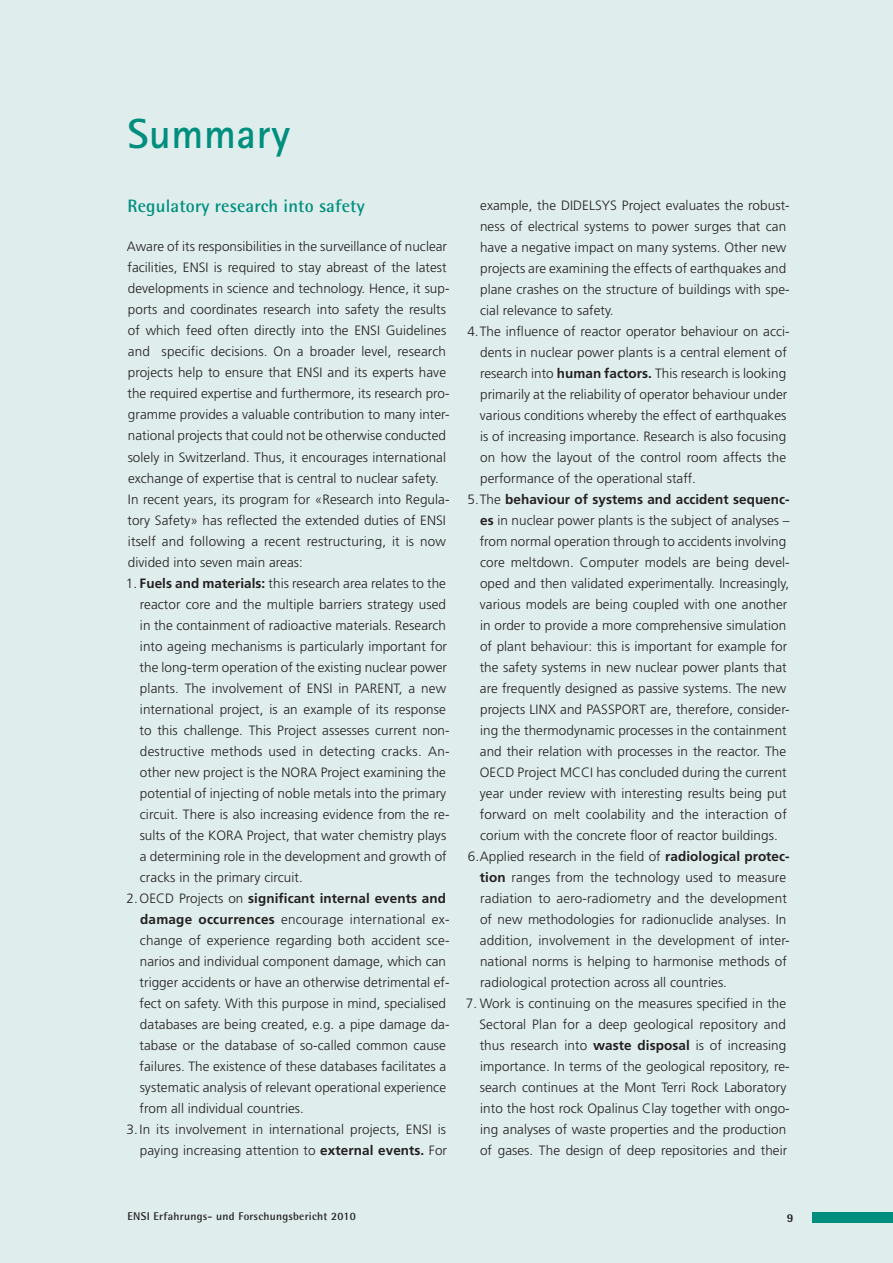
<style>
.page{position:relative;width:893px;height:1263px;background:#dfeeec}
.page>*{position:absolute;margin:0;border:0;box-sizing:border-box;transform-origin:0 0}
.t1{font:700 42px "Rotis Sans Serif";letter-spacing:.015em;color:#008e7f}
.t2{font:700 18px "Rotis Semi Sans";letter-spacing:.01em;color:#008e7f}
.t3{font:300 13.5px/21px "Frutiger";letter-spacing:.005em;color:#231f20}
.t4{font:700 13.5px "Frutiger";letter-spacing:.005em;color:#231f20}
.t5{font:800 12px "Rotis Semi Sans";color:#231f20}
.t6{font:700 11.25px "Rotis Semi Sans";letter-spacing:.025em;color:#231f20}
.s1{font-weight:700}
.s2{font-weight:300}
</style>
<div class="page">
<div style="left:812px;top:1212px;width:81px;height:10px;background:#008e7f"></div>
<p class="t1" style="left:128px;top:107px;width:164px">Summary</p>
<p class="t2" style="left:128px;top:195px;width:239px">Regulatory research into safety</p>
<p class="t3" style="left:127px;top:236px;width:324px">Aware of its responsibilities in the surveillance of nuclear facilities, ENSI is required to stay abreast of the latest developments in science and technology. Hence, it sup&shy;ports and coordinates research into safety the results of which feed often directly into the ENSI Guidelines and specific decisions. On a broader level, research projects help to ensure that ENSI and its experts have the required expertise and furthermore, its research pro&shy;gramme provides a valuable contribution to many inter&shy;national projects that could not be otherwise conducted solely in Switzerland. Thus, it encourages international exchange of expertise that is central to nuclear safety.<br>In recent years, its program for «Research into Regula&shy;tory Safety» has reflected the extended duties of ENSI itself and following a recent restructuring, it is now divided into seven main areas:</p>
<p class="t3" style="left:126px;top:572px;width:322px">1. <span class="s1">Fuels and materials:</span> this research area relates to the</p>
<p class="t3" style="left:140px;top:593px;width:308px">reactor core and the multiple barriers strategy used</p>
<p class="t3" style="left:140px;top:614px;width:308px">in the containment of radioactive materials. Research</p>
<p class="t3" style="left:140px;top:635px;width:309px">into ageing mechanisms is particularly important for</p>
<p class="t3" style="left:140px;top:656px;width:309px">the long-term operation of the existing nuclear power</p>
<p class="t3" style="left:140px;top:677px;width:308px">plants. The involvement of ENSI in PARENT, a new</p>
<p class="t3" style="left:140px;top:698px;width:307px">international project, is an example of its response</p>
<p class="t3" style="left:140px;top:719px;width:312px">to this challenge. This Project assesses current non-</p>
<p class="t3" style="left:140px;top:740px;width:311px">destructive methods used in detecting cracks. An-</p>
<p class="t3" style="left:140px;top:761px;width:308px">other new project is the NORA Project examining the</p>
<p class="t3" style="left:140px;top:782px;width:308px">potential of injecting of noble metals into the primary</p>
<p class="t3" style="left:140px;top:803px;width:311px">circuit. There is also increasing evidence from the re-</p>
<p class="t3" style="left:140px;top:824px;width:308px">sults of the KORA Project, that water chemistry plays</p>
<p class="t3" style="left:140px;top:845px;width:308px">a determining role in the development and growth of</p>
<p class="t3" style="left:140px;top:866px;width:164px">cracks in the primary circuit.</p>
<p class="t4" style="left:127px;top:890px;width:321px"><span class="s2">2.OECD Projects on</span> significant internal events and</p>
<p class="t3" style="left:140px;top:908px;width:311px"><span class="s1">damage occurrences</span> encourage international ex-</p>
<p class="t3" style="left:140px;top:929px;width:311px">change of experience regarding both accident sce-</p>
<p class="t3" style="left:140px;top:950px;width:308px">narios and individual component damage, which can</p>
<p class="t3" style="left:140px;top:971px;width:312px">trigger accidents or have an otherwise detrimental ef-</p>
<p class="t3" style="left:140px;top:992px;width:308px">fect on safety. With this purpose in mind, specialised</p>
<p class="t3" style="left:140px;top:1013px;width:311px">databases are being created, e.g. a pipe damage da-</p>
<p class="t3" style="left:140px;top:1034px;width:308px">tabase or the database of so-called common cause</p>
<p class="t3" style="left:140px;top:1055px;width:308px">failures. The existence of these databases facilitates a</p>
<p class="t3" style="left:140px;top:1076px;width:308px">systematic analysis of relevant operational experience</p>
<p class="t3" style="left:140px;top:1097px;width:166px">from all individual countries.</p>
<p class="t3" style="left:127px;top:1118px;width:321px">3.In its involvement in international projects, ENSI is</p>
<p class="t3" style="left:140px;top:1139px;width:309px">paying increasing attention to <span class="s1">external events.</span> For</p>
<p class="t3" style="left:480px;top:194px;width:311px">example, the DIDELSYS Project evaluates the robust-</p>
<p class="t3" style="left:480px;top:215px;width:308px">ness of electrical systems to power surges that can</p>
<p class="t3" style="left:480px;top:236px;width:308px">have a negative impact on many systems. Other new</p>
<p class="t3" style="left:480px;top:257px;width:308px">projects are examining the effects of earthquakes and</p>
<p class="t3" style="left:480px;top:278px;width:311px">plane crashes on the structure of buildings with spe-</p>
<p class="t3" style="left:480px;top:299px;width:135px">cial relevance to safety.</p>
<p class="t3" style="left:467px;top:320px;width:324px">4.The influence of reactor operator behaviour on acci-</p>
<p class="t3" style="left:480px;top:341px;width:308px">dents in nuclear power plants is a central element of</p>
<p class="t3" style="left:480px;top:362px;width:308px">research into <span class="s1">human factors.</span> This research is looking</p>
<p class="t3" style="left:480px;top:383px;width:309px">primarily at the reliability of operator behaviour under</p>
<p class="t3" style="left:480px;top:404px;width:308px">various conditions whereby the effect of earthquakes</p>
<p class="t3" style="left:480px;top:425px;width:308px">is of increasing importance. Research is also focusing</p>
<p class="t3" style="left:480px;top:446px;width:308px">on how the layout of the control room affects the</p>
<p class="t3" style="left:480px;top:468px;width:217px">performance of the operational staff.</p>
<p class="t4" style="left:467px;top:491px;width:324px"><span class="s2">5.The</span> behaviour of systems and accident sequenc-</p>
<p class="t3" style="left:480px;top:510px;width:311px"><span class="s1">es</span> in nuclear power plants is the subject of analyses –</p>
<p class="t3" style="left:480px;top:531px;width:308px">from normal operation through to accidents involving</p>
<p class="t3" style="left:480px;top:552px;width:311px">core meltdown. Computer models are being devel-</p>
<p class="t3" style="left:480px;top:573px;width:311px">oped and then validated experimentally. Increasingly,</p>
<p class="t3" style="left:480px;top:594px;width:309px">various models are being coupled with one another</p>
<p class="t3" style="left:480px;top:615px;width:308px">in order to provide a more comprehensive simulation</p>
<p class="t3" style="left:480px;top:636px;width:309px">of plant behaviour: this is important for example for</p>
<p class="t3" style="left:480px;top:657px;width:309px">the safety systems in new nuclear power plants that</p>
<p class="t3" style="left:480px;top:678px;width:308px">are frequently designed as passive systems. The new</p>
<p class="t3" style="left:480px;top:699px;width:311px">projects LINX and PASSPORT are, therefore, consider-</p>
<p class="t3" style="left:480px;top:720px;width:308px">ing the thermodynamic processes in the containment</p>
<p class="t3" style="left:480px;top:741px;width:308px">and their relation with processes in the reactor. The</p>
<p class="t3" style="left:480px;top:762px;width:308px">OECD Project MCCI has concluded during the current</p>
<p class="t3" style="left:480px;top:783px;width:308px">year under review with interesting results being put</p>
<p class="t3" style="left:480px;top:804px;width:309px">forward on melt coolability and the interaction of</p>
<p class="t3" style="left:480px;top:825px;width:299px">corium with the concrete floor of reactor buildings.</p>
<p class="t3" style="left:468px;top:846px;width:323px">6.Applied research in the field of <span class="s1">radiological protec-</span></p>
<p class="t3" style="left:480px;top:867px;width:308px"><span class="s1">tion</span> ranges from the technology used to measure</p>
<p class="t3" style="left:480px;top:888px;width:308px">radiation to aero-radiometry and the development</p>
<p class="t3" style="left:480px;top:909px;width:308px">of new methodologies for radionuclide analyses. In</p>
<p class="t3" style="left:480px;top:930px;width:311px">addition, involvement in the development of inter-</p>
<p class="t3" style="left:480px;top:951px;width:308px">national norms is helping to harmonise methods of</p>
<p class="t3" style="left:480px;top:972px;width:248px">radiological protection across all countries.</p>
<p class="t3" style="left:479px;top:993px;width:312px;text-indent:-13px">7. Work is continuing on the measures specified in the Sectoral Plan for a deep geological repository and thus research into <span class="s1">waste disposal</span> is of increasing importance. In terms of the geological repository, re&shy;search continues at the Mont Terri Rock Laboratory into the host rock Opalinus Clay together with ongo&shy;ing analyses of waste properties and the production of gases. The design of deep repositories and their</p>
<p class="t6" style="left:128px;top:1210px;width:230px">ENSI Erfahrungs- und Forschungsbericht 2010</p>
<p class="t5" style="left:787px;top:1210px;width:8px">9</p>
</div>
